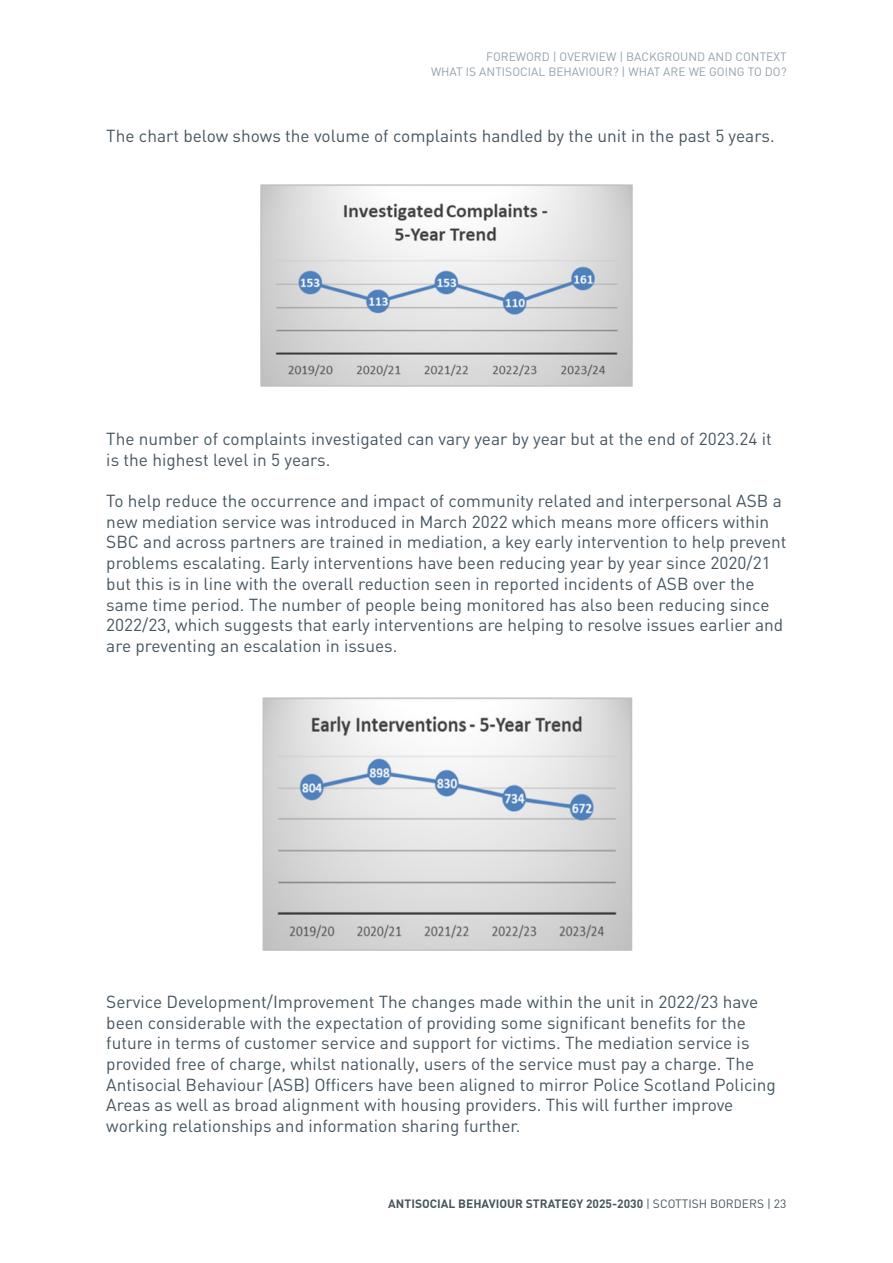
<style>
.page{position:relative;width:893px;height:1263px;background:#fff}
.page>*{position:absolute;margin:0;border:0;box-sizing:border-box;transform-origin:0 0}
.t1{font:17.25px/20.7px "DIN";color:#455560}
.t2{font:12px/14.4px "DIN";color:#95a2ac;text-align:right}
.t3{font:700 12px "DIN";color:#49575d}
.s1{font-weight:400}
</style>
<div class="page">
<img style="left:263px;top:698px;width:369px;height:253px">
<img style="left:261px;top:184px;width:371px;height:202px">
<p class="t2" style="left:431px;top:50px;width:357px">FOREWORD | OVERVIEW | BACKGROUND AND CONTEXT<br>WHAT IS ANTISOCIAL BEHAVIOUR? | WHAT ARE WE GOING TO DO?</p>
<p class="t1" style="left:106px;top:125px;width:670px">The chart below shows the volume of complaints handled by the unit in the past 5 years.</p>
<p class="t1" style="left:106px;top:428px;width:667px">The number of complaints investigated can vary year by year but at the end of 2023.24 it is the highest level in 5 years.</p>
<p class="t1" style="left:106px;top:490px;width:682px">To help reduce the occurrence and impact of community related and interpersonal ASB a new mediation service was introduced in March 2022 which means more officers within SBC and across partners are trained in mediation, a key early intervention to help prevent problems escalating. Early interventions have been reducing year by year since 2020/21 but this is in line with the overall reduction seen in reported incidents of ASB over the same time period. The number of people being monitored has also been reducing since 2022/23, which suggests that early interventions are helping to resolve issues earlier and are preventing an escalation in issues.</p>
<p class="t1" style="left:106px;top:991px;width:671px">Service Development/Improvement The changes made within the unit in 2022/23 have been considerable with the expectation of providing some significant benefits for the future in terms of customer service and support for victims. The mediation service is provided free of charge, whilst nationally, users of the service must pay a charge. The Antisocial Behaviour (ASB) Officers have been aligned to mirror Police Scotland Policing Areas as well as broad alignment with housing providers. This will further improve working relationships and information sharing further.</p>
<p class="t3" style="left:388px;top:1196px;width:400px">ANTISOCIAL BEHAVIOUR STRATEGY 2025-2030 <span class="s1">| SCOTTISH BORDERS | 23</span></p>
</div>
